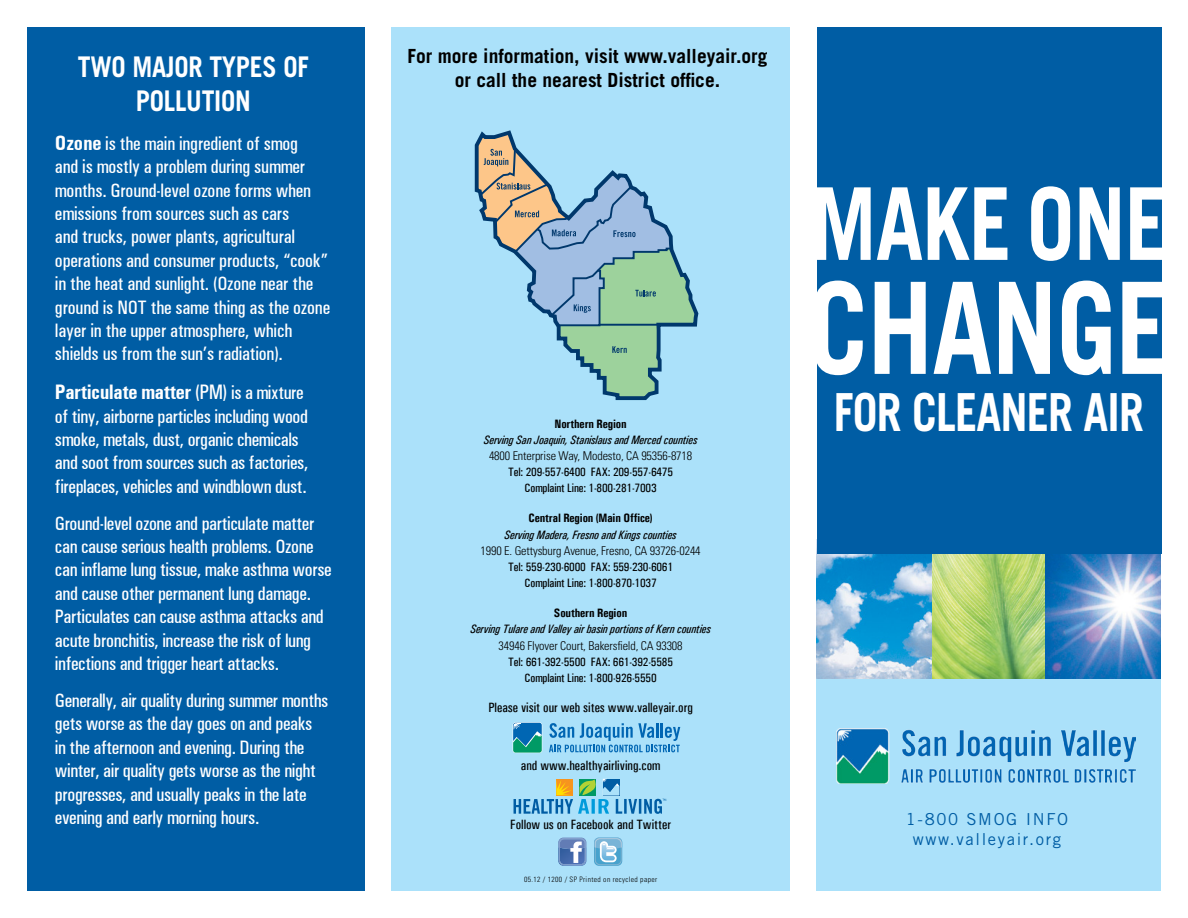
<style>
.page{position:relative;width:1188px;height:918px;background:#fff}
.page>*{position:absolute;margin:0;border:0;box-sizing:border-box;transform-origin:0 0}
.t1{font:700 127.5px "Trade Gothic LT Std";color:#fff;scale:.85 1}
.t2{font:700 100.5px "Trade Gothic LT Std";letter-spacing:-.01em;color:#fff;scale:.85 1}
.t3{font:700 52.5px "Trade Gothic LT Std";color:#fff;scale:.85 1}
.t4{font:700 28.5px/34.2px "Trade Gothic LT Std";letter-spacing:-.01em;color:#fff;text-align:center;scale:.9 1}
.t5{font:700 21px "Univers Condensed W1";letter-spacing:-.02em;color:#fff}
.t6{font:500 19.5px/23.4px "Univers Condensed W1";letter-spacing:-.02em;color:#fff}
.t7{font:700 19.5px/24px "Trade Gothic LT Std";color:#000;text-align:center}
.t8{font:16.5px/19.8px "Trade Gothic LT Std";letter-spacing:.1em;color:#005da4;text-align:center}
.t9{font:500 condensed 13.5px "Univers";color:#000}
.t10{font:500 condensed 12.15px/16.2px "Univers";letter-spacing:-.01em;color:#000;text-align:center}
.t11{font:italic 500 condensed 12.15px "Univers";letter-spacing:-.01em;color:#000}
.t12{font:300 condensed 12.15px "Univers LT Std";letter-spacing:-.01em;color:#000}
.t13{font:700 condensed 12.15px "Univers";letter-spacing:-.01em;color:#000}
.t14{font:300 condensed 7.5px "Univers LT Std";letter-spacing:.05em;color:#000}
.s1{font-weight:700;font-size:21px}
.s2{font-weight:500}
.s3{font-weight:500;font-size:19.5px}
</style>
<div class="page">
<img style="left:1044px;top:553px;width:117px;height:127px">
<img style="left:932px;top:553px;width:112px;height:127px">
<img style="left:817px;top:553px;width:115px;height:127px">
<div style="left:817px;top:680px;width:344px;height:211px;background:#abe1fa"></div>
<img style="left:837px;top:728px;width:299px;height:55px">
<div style="left:27px;top:27px;width:337px;height:864px;background:#005da4"></div>
<div style="left:392px;top:27px;width:398px;height:864px;background:#abe1fa"></div>
<svg style="left:549px;top:723px;width:131px;height:29px"></svg>
<div style="left:513px;top:722px;width:29px;height:31px;border:1px solid #fff;border-radius:2px"></div>
<svg style="left:513px;top:723px;width:29px;height:30px"></svg>
<svg style="left:476px;top:133px;width:221px;height:265px"></svg>
<svg style="left:514px;top:779px;width:152px;height:35px"></svg>
<div style="left:817px;top:27px;width:344px;height:526px;background:#005da4"></div>
<svg style="left:558px;top:838px;width:28px;height:28px"></svg>
<div style="left:594px;top:838px;width:28px;height:28px;background:#5faed4;border-radius:5px"></div>
<svg style="left:594px;top:838px;width:28px;height:27px"></svg>
<h3 class="t4" style="left:78px;top:49px;width:258px">TWO MAJOR TYPES OF<br>POLLUTION</h3>
<p class="t6" style="left:55px;top:132px;width:277px"><span class="s1">Ozone</span> is the main ingredient of smog<br>and is mostly a problem during summer months. Ground-level ozone forms when emissions from sources such as cars<br>and trucks, power plants, agricultural operations and consumer products, “cook” in the heat and sunlight. (Ozone near the ground is NOT the same thing as the ozone layer in the upper atmosphere, which shields us from the sun’s radiation).</p>
<p class="t5" style="left:55px;top:379px;width:250px">Particulate matter <span class="s2">(PM)</span> <span class="s3">is a mixture</span></p>
<p class="t6" style="left:55px;top:404px;width:255px">of tiny, airborne particles including wood smoke, metals, dust, organic chemicals and soot from sources such as factories, fireplaces, vehicles and windblown dust.</p>
<p class="t6" style="left:55px;top:511px;width:278px">Ground-level ozone and particulate matter can cause serious health problems. Ozone can inflame lung tissue, make asthma worse and cause other permanent lung damage.<br>Particulates can cause asthma attacks and acute bronchitis, increase the risk of lung infections and trigger heart attacks.</p>
<p class="t6" style="left:55px;top:689px;width:275px">Generally, air quality during summer months gets worse as the day goes on and peaks<br>in the afternoon and evening. During the winter, air quality gets worse as the night progresses, and usually peaks in the late evening and early morning hours.</p>
<p class="t7" style="left:407px;top:44px;width:362px">For more information, visit www.valleyair.org or call the nearest District office.</p>
<p class="t13" style="left:555px;top:416px;width:74px">Northern Region</p>
<p class="t11" style="left:484px;top:433px;width:215px">Serving San Joaquin, Stanislaus and Merced counties</p>
<p class="t12" style="left:489px;top:448px;width:205px">4800 Enterprise Way, Modesto, CA 95356-8718</p>
<p class="t10" style="left:508px;top:464px;width:166px">Tel: 209-557-6400 FAX: 209-557-6475<br>Complaint Line: 1-800-281-7003</p>
<p class="t13" style="left:529px;top:511px;width:126px">Central Region (Main Office)</p>
<p class="t11" style="left:504px;top:527px;width:174px">Serving Madera, Fresno and Kings counties</p>
<p class="t12" style="left:481px;top:543px;width:222px">1990 E. Gettysburg Avenue, Fresno, CA 93726-0244</p>
<p class="t10" style="left:508px;top:559px;width:166px">Tel: 559-230-6000 FAX: 559-230-6061<br>Complaint Line: 1-800-870-1037</p>
<p class="t13" style="left:554px;top:606px;width:75px">Southern Region</p>
<p class="t11" style="left:470px;top:622px;width:242px">Serving Tulare and Valley air basin portions of Kern counties</p>
<p class="t12" style="left:499px;top:638px;width:186px">34946 Flyover Court, Bakersfield, CA 93308</p>
<p class="t10" style="left:508px;top:654px;width:166px">Tel: 661-392-5500 FAX: 661-392-5585<br>Complaint Line: 1-800-926-5550</p>
<p class="t9" style="left:488px;top:699px;width:206px">Please visit our web sites www.valleyair.org</p>
<p class="t9" style="left:521px;top:758px;width:141px">and www.healthyairliving.com</p>
<p class="t9" style="left:510px;top:816px;width:162px">Follow us on Facebook and Twitter</p>
<p class="t14" style="left:524px;top:875px;width:135px">05.12 / 1200 / SP Printed on recycled paper</p>
<h2 class="t2" style="left:810px;top:162px;width:361px">Make One</h2>
<h1 class="t1" style="left:808px;top:250px;width:413px">Change</h1>
<h3 class="t3" style="left:834px;top:380px;width:148px">for Cleaner</h3>
<h3 class="t3" style="left:1084px;top:380px;width:49px">Air</h3>
<p class="t8" style="left:906px;top:809px;width:164px">1-800 SMOG INFO www.valleyair.org</p>
</div>
